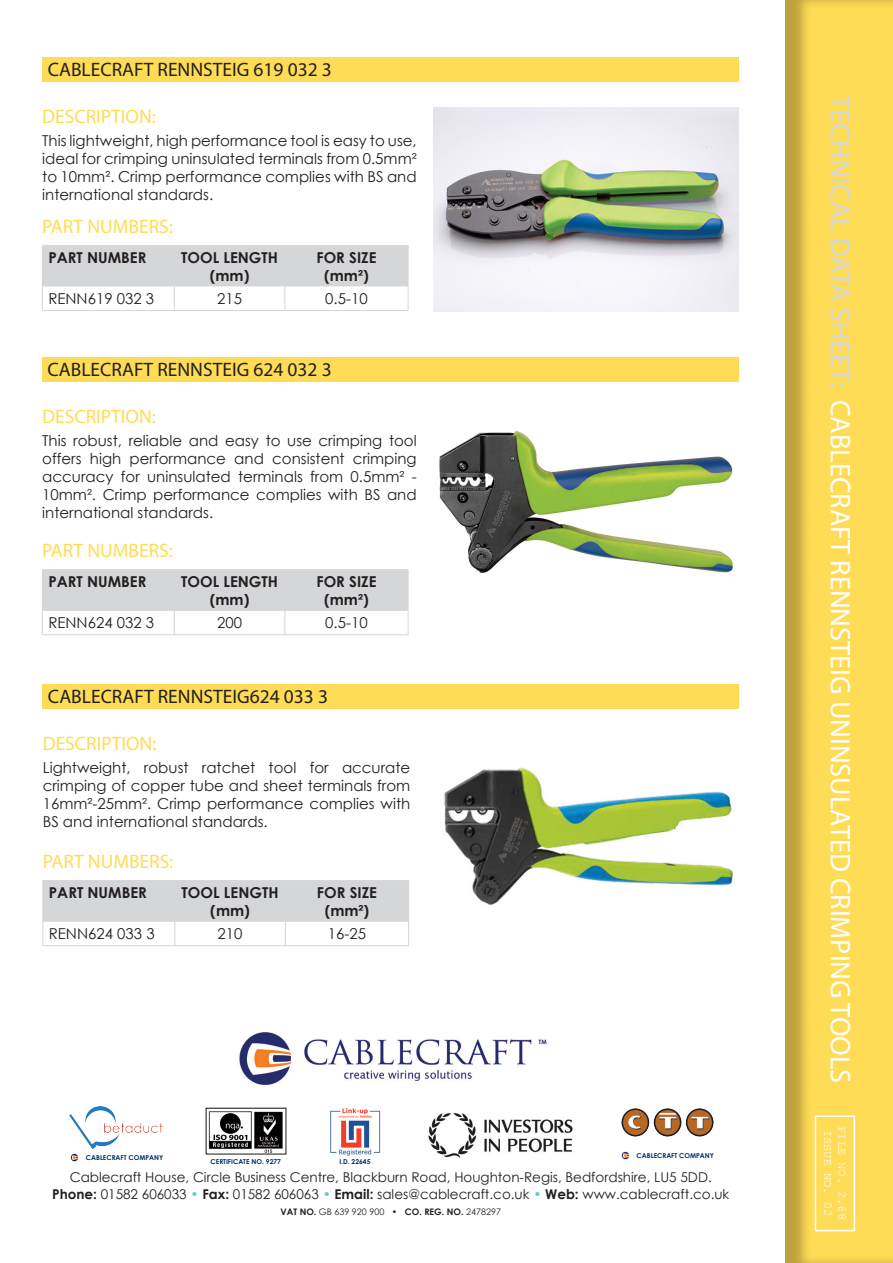
<style>
.page{position:relative;width:893px;height:1263px;background:#fff}
.page>*{position:absolute;margin:0;border:0;box-sizing:border-box;transform-origin:0 0}
.t1{font:28.5px "Myriad Pro";color:#fff}
.t2{font:19.5px "Myriad Pro";color:#231f20}
.t3{font:19.5px "Myriad Pro";color:#ffdc55}
.t4{font:15px/18px "Century Gothic";color:#231f20;text-align:justify}
.t5{font:700 15px "Century Gothic";color:#231f20}
.t6{font:13.5px "Century Gothic";color:#231f20}
.t7{font:12px "Courier New";color:#fff}
.t8{font:9px "Century Gothic";color:#231f20}
.t9{font:700 6.75px "Century Gothic";color:#002e6a}
.s1{font-weight:700}
.s2{color:#70c2d5}
.s3{color:#d5d6d8}
</style>
<div class="page">
<div style="left:784px;top:0;width:109px;height:1263px;background:#231f20;opacity:.3"></div>
<div style="left:815px;top:1115px;width:40px;height:116px;border:2px solid #fff"></div>
<svg style="left:72px;top:1154px;width:6px;height:7px"></svg>
<div style="left:70px;top:1152px;width:10px;height:11px;border:1px solid #fff;border-radius:50%"></div>
<img style="left:69px;top:1106px;width:94px;height:43px">
<img style="left:428px;top:1113px;width:145px;height:45px">
<img style="left:330px;top:1108px;width:51px;height:48px">
<img style="left:205px;top:1107px;width:82px;height:48px">
<img style="left:621px;top:1109px;width:93px;height:28px">
<svg style="left:622px;top:1152px;width:7px;height:7px"></svg>
<div style="left:620px;top:1150px;width:11px;height:11px;border:1px solid #fff;border-radius:50%"></div>
<img style="left:239px;top:1032px;width:308px;height:54px">
<div style="left:42px;top:57px;width:697px;height:25px;background:#ffdc55"></div>
<div style="left:42px;top:357px;width:696px;height:25px;background:#ffdc55"></div>
<img style="left:433px;top:108px;width:306px;height:203px">
<hr style="left:42px;top:310px;width:132px;height:1px;background:#d5d6d8">
<svg style="left:42px;top:245px;width:367px;height:65px"></svg>
<hr style="left:174px;top:310px;width:111px;height:1px;background:#d5d6d8">
<hr style="left:285px;top:310px;width:123px;height:1px;background:#d5d6d8">
<hr style="left:42px;top:245px;width:132px;height:1px;background:#d5d6d8">
<hr style="left:42px;top:246px;width:1px;height:41px;background:#d5d6d8">
<hr style="left:174px;top:245px;width:111px;height:1px;background:#d5d6d8">
<hr style="left:285px;top:245px;width:123px;height:1px;background:#d5d6d8">
<img style="left:439px;top:431px;width:294px;height:142px">
<svg style="left:42px;top:570px;width:367px;height:65px"></svg>
<hr style="left:174px;top:634px;width:111px;height:1px;background:#d5d6d8">
<hr style="left:285px;top:634px;width:123px;height:1px;background:#d5d6d8">
<hr style="left:42px;top:569px;width:132px;height:1px;background:#d5d6d8">
<hr style="left:42px;top:570px;width:1px;height:41px;background:#d5d6d8">
<hr style="left:174px;top:569px;width:111px;height:1px;background:#d5d6d8">
<hr style="left:285px;top:569px;width:123px;height:1px;background:#d5d6d8">
<div style="left:43px;top:684px;width:696px;height:24px;background:#ffdc55"></div>
<img style="left:444px;top:767px;width:290px;height:138px">
<svg style="left:43px;top:881px;width:366px;height:65px"></svg>
<hr style="left:175px;top:945px;width:110px;height:1px;background:#d5d6d8">
<hr style="left:285px;top:945px;width:124px;height:1px;background:#d5d6d8">
<hr style="left:43px;top:880px;width:132px;height:1px;background:#d5d6d8">
<hr style="left:43px;top:881px;width:1px;height:41px;background:#d5d6d8">
<hr style="left:175px;top:880px;width:110px;height:1px;background:#d5d6d8">
<hr style="left:285px;top:880px;width:124px;height:1px;background:#d5d6d8">
<p class="t2" style="left:48px;top:58px;width:286px">CABLECRAFT RENNSTEIG 619 032 3</p>
<p class="t3" style="left:42px;top:104px;width:115px">DESCRIPTION:</p>
<p class="t4" style="left:42px;top:131px;width:376px">This lightweight, high performance tool is easy to use, ideal for crimping uninsulated terminals from 0.5mm² to 10mm². Crimp performance complies with BS and international standards.</p>
<p class="t3" style="left:42px;top:214px;width:132px">PART NUMBERS:</p>
<p class="t5" style="left:48px;top:246px;width:100px">PART NUMBER</p>
<p class="t5" style="left:181px;top:246px;width:98px">TOOL LENGTH</p>
<p class="t5" style="left:210px;top:264px;width:41px">(mm)</p>
<p class="t5" style="left:316px;top:246px;width:61px">FOR SIZE</p>
<p class="t5" style="left:324px;top:264px;width:46px">(mm²)</p>
<p class="t4" style="left:48px;top:289px;width:107px">RENN619 032 3</p>
<p class="t4" style="left:217px;top:289px;width:26px">215</p>
<p class="t4" style="left:325px;top:289px;width:44px">0.5-10</p>
<p class="t2" style="left:47px;top:357px;width:286px">CABLECRAFT RENNSTEIG 624 032 3</p>
<p class="t3" style="left:42px;top:405px;width:115px">DESCRIPTION:</p>
<p class="t4" style="left:42px;top:432px;width:376px">This robust, reliable and easy to use crimping tool offers high performance and consistent crimping accuracy for uninsulated terminals from 0.5mm² - 10mm². Crimp performance complies with BS and international standards.</p>
<p class="t3" style="left:42px;top:538px;width:132px">PART NUMBERS:</p>
<p class="t5" style="left:48px;top:570px;width:100px">PART NUMBER</p>
<p class="t5" style="left:181px;top:570px;width:98px">TOOL LENGTH</p>
<p class="t5" style="left:210px;top:588px;width:41px">(mm)</p>
<p class="t5" style="left:316px;top:570px;width:61px">FOR SIZE</p>
<p class="t5" style="left:324px;top:588px;width:46px">(mm²)</p>
<p class="t4" style="left:48px;top:613px;width:107px">RENN624 032 3</p>
<p class="t4" style="left:217px;top:613px;width:26px">200</p>
<p class="t4" style="left:325px;top:613px;width:44px">0.5-10</p>
<p class="t2" style="left:48px;top:684px;width:282px">CABLECRAFT RENNSTEIG624 033 3</p>
<p class="t3" style="left:43px;top:732px;width:115px">DESCRIPTION:</p>
<p class="t4" style="left:43px;top:759px;width:369px">Lightweight, robust ratchet tool for accurate crimping of copper tube and sheet terminals from 16mm²-25mm². Crimp performance complies with BS and international standards.</p>
<p class="t3" style="left:43px;top:849px;width:132px">PART NUMBERS:</p>
<p class="t5" style="left:49px;top:881px;width:100px">PART NUMBER</p>
<p class="t5" style="left:182px;top:881px;width:98px">TOOL LENGTH</p>
<p class="t5" style="left:210px;top:899px;width:41px">(mm)</p>
<p class="t5" style="left:317px;top:881px;width:61px">FOR SIZE</p>
<p class="t5" style="left:325px;top:899px;width:46px">(mm²)</p>
<p class="t4" style="left:49px;top:924px;width:107px">RENN624 033 3</p>
<p class="t4" style="left:218px;top:924px;width:26px">210</p>
<p class="t4" style="left:328px;top:924px;width:40px">16-25</p>
<p class="t9" style="left:86px;top:1153px;width:79px">CABLECRAFT COMPANY</p>
<p class="t9" style="left:211px;top:1156px;width:72px">CERTIFICATE NO. 9277</p>
<p class="t9" style="left:339px;top:1156px;width:33px">I.D. 22645</p>
<p class="t9" style="left:637px;top:1151px;width:79px">CABLECRAFT COMPANY</p>
<p class="t6" style="left:70px;top:1168px;width:643px">Cablecraft House, Circle Business Centre, Blackburn Road, Houghton-Regis, Bedfordshire, LU5 5DD.</p>
<p class="t6" style="left:52px;top:1184px;width:679px"><span class="s1">Phone:</span> 01582 606033 <span class="s2">•</span> <span class="s1">Fax:</span> 01582 606063 <span class="s2">•</span> <span class="s1">Email:</span> sales@cablecraft.co.uk <span class="s2">•</span> <span class="s1">Web:</span> www.cablecraft.co.uk</p>
<p class="t8" style="left:280px;top:1205px;width:222px"><span class="s1">VAT NO.</span> GB 639 920 900 • <span class="s1">CO. REG. NO.</span> 2478297</p>
<p class="t1" style="left:858px;top:95px;width:990px;rotate:90deg"><span class="s3">TECHNICAL DATA SHEET:</span> CABLECRAFT RENNSTEIG UNINSULATED CRIMPING TOOLS</p>
<p class="t7" style="left:850px;top:1126px;width:95px;rotate:90deg">FILE NO. 2.68</p>
<p class="t7" style="left:835px;top:1130px;width:88px;rotate:90deg">ISSUE NO. 02</p>
</div>
